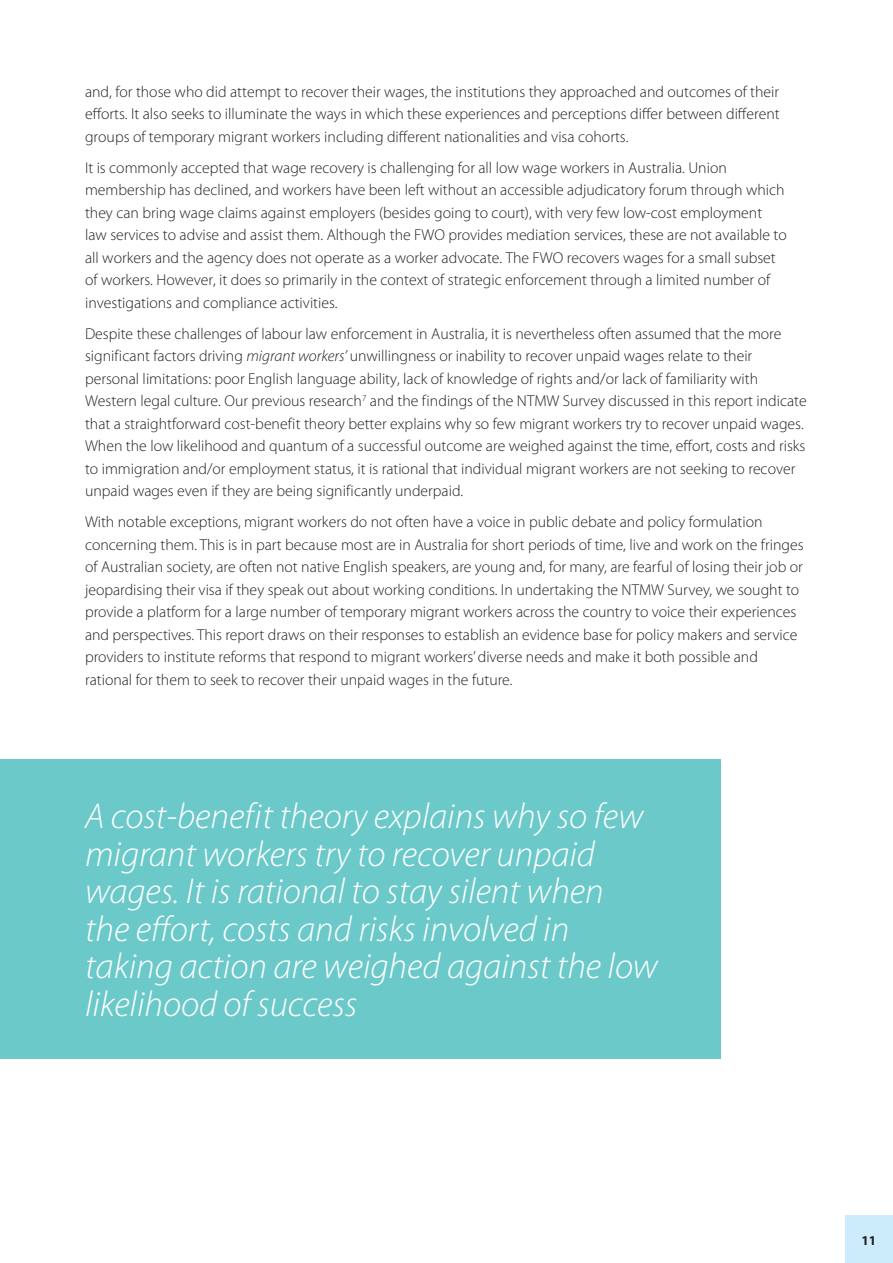
<style>
.page{position:relative;width:893px;height:1263px;background:#fff}
.page>*{position:absolute;margin:0;border:0;box-sizing:border-box;transform-origin:0 0}
.t1{font:italic 300 36px/37.5px "Myriad Pro";color:#fff}
.t2{font:300 15.75px/22.5px "Myriad Pro";color:#231f20}
.t3{font:700 13.5px "Myriad Pro";color:#231f20}
.s1{font-style:italic}
</style>
<div class="page">
<div style="left:845px;top:1215px;width:48px;height:48px;background:#ccecfb"></div>
<div style="left:0;top:759px;width:720px;height:299px;background:#6cc9c9"></div>
<p class="t2" style="left:85px;top:80px;width:696px;text-align:justify">and, for those who did attempt to recover their wages, the institutions they approached and outcomes of their efforts. It also seeks to illuminate the ways in which these experiences and perceptions differ between different groups of temporary migrant workers including different nationalities and visa cohorts.</p>
<p class="t2" style="left:85px;top:156px;width:703px">It is commonly accepted that wage recovery is challenging for all low wage workers in Australia. Union membership has declined, and workers have been left without an accessible adjudicatory forum through which they can bring wage claims against employers (besides going to court), with very few low-cost employment law services to advise and assist them. Although the FWO provides mediation services, these are not available to all workers and the agency does not operate as a worker advocate. The FWO recovers wages for a small subset of workers. However, it does so primarily in the context of strategic enforcement through a limited number of investigations and compliance activities.</p>
<p class="t2" style="left:85px;top:322px;width:723px">Despite these challenges of labour law enforcement in Australia, it is nevertheless often assumed that the more significant factors driving <span class="s1">migrant workers’</span> unwillingness or inability to recover unpaid wages relate to their personal limitations: poor English language ability, lack of knowledge of rights and/or lack of familiarity with Western legal culture. Our previous research<sup>7</sup> and the findings of the NTMW Survey discussed in this report indicate that a straightforward cost-benefit theory better explains why so few migrant workers try to recover unpaid wages.<br>When the low likelihood and quantum of a successful outcome are weighed against the time, effort, costs and risks to immigration and/or employment status, it is rational that individual migrant workers are not seeking to recover unpaid wages even if they are being significantly underpaid.</p>
<p class="t2" style="left:85px;top:511px;width:720px">With notable exceptions, migrant workers do not often have a voice in public debate and policy formulation concerning them. This is in part because most are in Australia for short periods of time, live and work on the fringes of Australian society, are often not native English speakers, are young and, for many, are fearful of losing their job or jeopardising their visa if they speak out about working conditions. In undertaking the NTMW Survey, we sought to provide a platform for a large number of temporary migrant workers across the country to voice their experiences and perspectives. This report draws on their responses to establish an evidence base for policy makers and service providers to institute reforms that respond to migrant workers’ diverse needs and make it both possible and rational for them to seek to recover their unpaid wages in the future.</p>
<p class="t1" style="left:85px;top:797px;width:574px">A cost-benefit theory explains why so few migrant workers try to recover unpaid wages. It is rational to stay silent when<br>the effort, costs and risks involved in taking action are weighed against the low likelihood of success</p>
<p class="t3" style="left:861px;top:1231px;width:16px">11</p>
</div>
